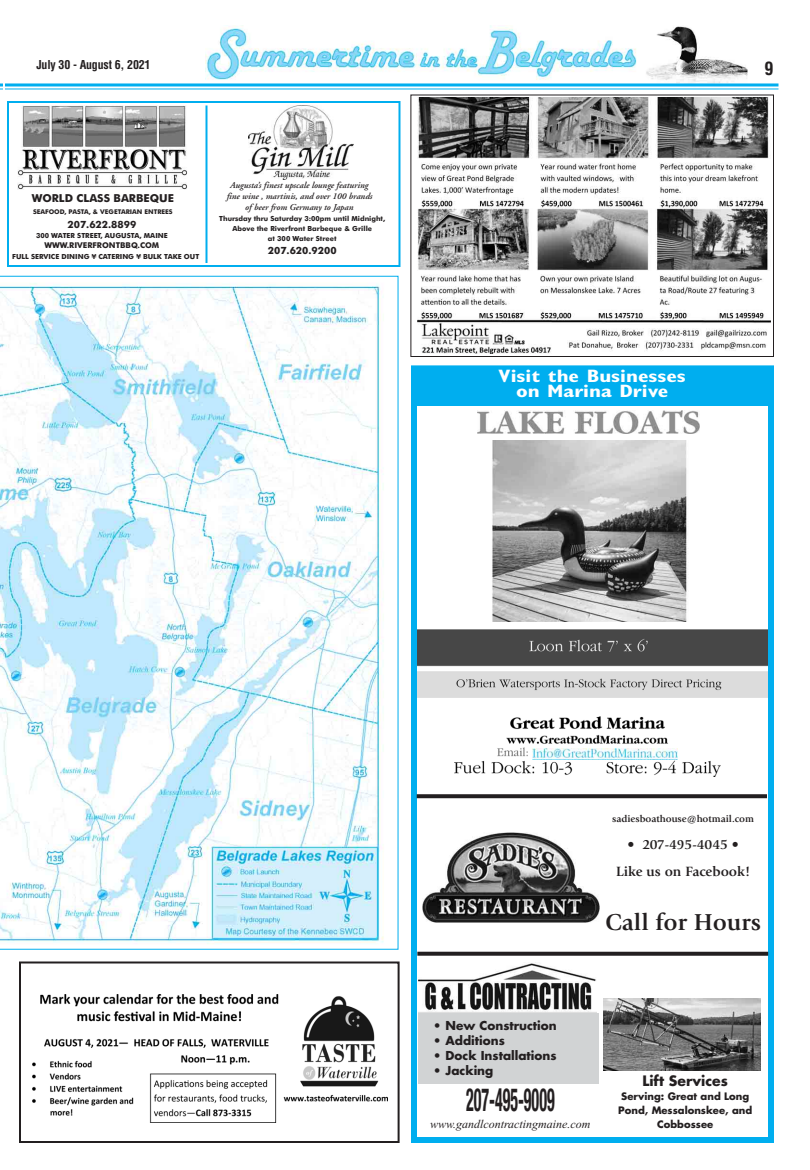
<style>
.page{position:relative;width:810px;height:1170px;background:#fff}
.page>*{position:absolute;margin:0;border:0;box-sizing:border-box;transform-origin:0 0}
.t1{font:700 condensed 32px "Helvetica Neue";color:#231f20;scale:.5 1}
.t2{font:700 24px "Giovanni";color:#231f20}
.t3{font:700 condensed 18px/15px "Gill Sans";color:#fff;text-align:center;scale:1.25 1}
.t4{font:700 condensed 18px "Helvetica";color:#231f20}
.t5{font:700 14px/27px "Giovanni";color:#231f20;text-align:center}
.t6{font:700 14px "Futura";color:#231f20}
.t7{font:700 12px "Futura";color:#231f20}
.t8{font:italic 12px "Times New Roman";color:#231f20}
.t9{font:700 condensed 12px "Helvetica";letter-spacing:-.015em;color:#231f20}
.t10{font:700 11px "Futura BT";color:#231f20}
.t11{font:700 10px/14px "Futura";color:#231f20;text-align:center}
.t12{font:700 10px "Giovanni";color:#231f20}
.t13{font:700 10px "Futura BT";color:#231f20}
.t14{font:italic 600 9px/10.8px "Adobe Garamond";color:#231f20;text-align:center}
.t15{font:700 8px "Futura BT";color:#231f20}
.t16{font:700 7px/10.1px "Futura BT";color:#231f20;text-align:center}
.t17{font:700 6.5px "Futura BT";color:#231f20}
</style>
<div class="page">
<div style="left:411px;top:365px;width:363px;height:778px;border:6px solid #00aeef"></div>
<img style="left:418px;top:962px;width:179px;height:114px">
<div style="left:419px;top:1013px;width:180px;height:71px;background:#d1d3d4"></div>
<div style="left:412px;top:370px;width:360px;height:36px;background:#00aeef"></div>
<svg style="left:417px;top:794px;width:350px;height:4px"></svg>
<svg style="left:603px;top:999px;width:158px;height:72px"></svg>
<img style="left:603px;top:999px;width:157px;height:71px">
<svg style="left:417px;top:952px;width:351px;height:4px"></svg>
<div style="left:417px;top:406px;width:351px;height:33px;background:#fff"></div>
<img style="left:478px;top:410px;width:221px;height:24px">
<img style="left:492px;top:440px;width:195px;height:181px">
<img style="left:422px;top:833px;width:178px;height:90px">
<div style="left:418px;top:628px;width:349px;height:74px;background:linear-gradient(to right,#fff,#fff)"></div>
<img style="left:418px;top:630px;width:349px;height:67px">
<img style="left:455px;top:717px;width:265px;height:60px">
<img style="left:533px;top:749px;width:145px;height:11px">
<img style="left:687px;top:27px;width:60px;height:60px">
<hr style="left:5px;top:83px;width:774px;height:3px;background:#00aeef">
<hr style="left:5px;top:88px;width:774px;height:1px;background:#00aeef">
<img style="left:205px;top:26px;width:432px;height:54px">
<svg style="left:0;top:84px;width:3px;height:6px"></svg>
<div style="left:7px;top:101px;width:393px;height:166px;border:2px solid #00aeef"></div>
<svg style="left:0;top:276px;width:399px;height:674px"></svg>
<img style="left:18px;top:105px;width:169px;height:85px">
<img style="left:249px;top:106px;width:105px;height:74px">
<hr style="left:206px;top:106px;width:2px;height:157px;background:#00aeef">
<img style="left:417px;top:98px;width:354px;height:256px">
<div style="left:410px;top:94px;width:364px;height:263px;border:1px solid #231f20"></div>
<img style="left:32px;top:994px;width:356px;height:129px">
<div style="left:19px;top:962px;width:381px;height:181px;border:2px solid #231f20"></div>
<h3 class="t9" style="left:36px;top:60px;width:116px">July 30 - August 6, 2021</h3>
<h3 class="t10" style="left:32px;top:194px;width:144px">WORLD CLASS BARBEQUE</h3>
<p class="t17" style="left:33px;top:209px;width:141px">SEAFOOD, PASTA, &amp; VEGETARIAN ENTREES</p>
<h3 class="t13" style="left:68px;top:221px;width:70px">207.622.8899</h3>
<p class="t16" style="left:36px;top:231px;width:133px">300 WATER STREET, AUGUSTA, MAINE</p>
<p class="t15" style="left:44px;top:242px;width:116px">WWW.RIVERFRONTBBQ.COM</p>
<p class="t16" style="left:12px;top:253px;width:188px">FULL SERVICE DINING ¥ CATERING ¥ BULK TAKE OUT</p>
<p class="t14" style="left:227px;top:181px;width:147px">Augusta’s finest upscale lounge featuring fine wine , martinis, and over 100 brands of beer from Germany to Japan</p>
<p class="t16" style="left:219px;top:214px;width:168px">Thursday thru Saturday 3:00pm until Midnight,<br>Above the Riverfront Barbeque &amp; Grille<br>at 300 Water Street</p>
<h3 class="t13" style="left:268px;top:247px;width:70px">207.620.9200</h3>
<h3 class="t4" style="left:764px;top:61px;width:10px">9</h3>
<h3 class="t3" style="left:499px;top:370px;width:151px">Visit the Businesses on Marina Drive</h3>
<h3 class="t7" style="left:433px;top:1020px;width:125px">• New Construction</h3>
<h3 class="t7" style="left:433px;top:1035px;width:73px">• Additions</h3>
<h3 class="t7" style="left:433px;top:1050px;width:125px">• Dock Installations</h3>
<h3 class="t7" style="left:433px;top:1065px;width:62px">• Jacking</h3>
<h1 class="t1" style="left:466px;top:1088px;width:179px">207-495-9009</h1>
<h3 class="t12" style="left:612px;top:814px;width:143px">sadiesboathouse@hotmail.com</h3>
<h3 class="t5" style="left:616px;top:832px;width:136px">• 207-495-4045 •<br>Like us on Facebook!</h3>
<h2 class="t2" style="left:605px;top:912px;width:157px">Call for Hours</h2>
<h3 class="t6" style="left:642px;top:1074px;width:87px">Lift Services</h3>
<h3 class="t11" style="left:618px;top:1090px;width:136px">Serving: Great and Long<br>Pond, Messalonskee, and</h3>
<h3 class="t8" style="left:430px;top:1119px;width:162px">www.gandlcontractingmaine.com</h3>
<h3 class="t11" style="left:657px;top:1118px;width:57px">Cobbossee</h3>
</div>
